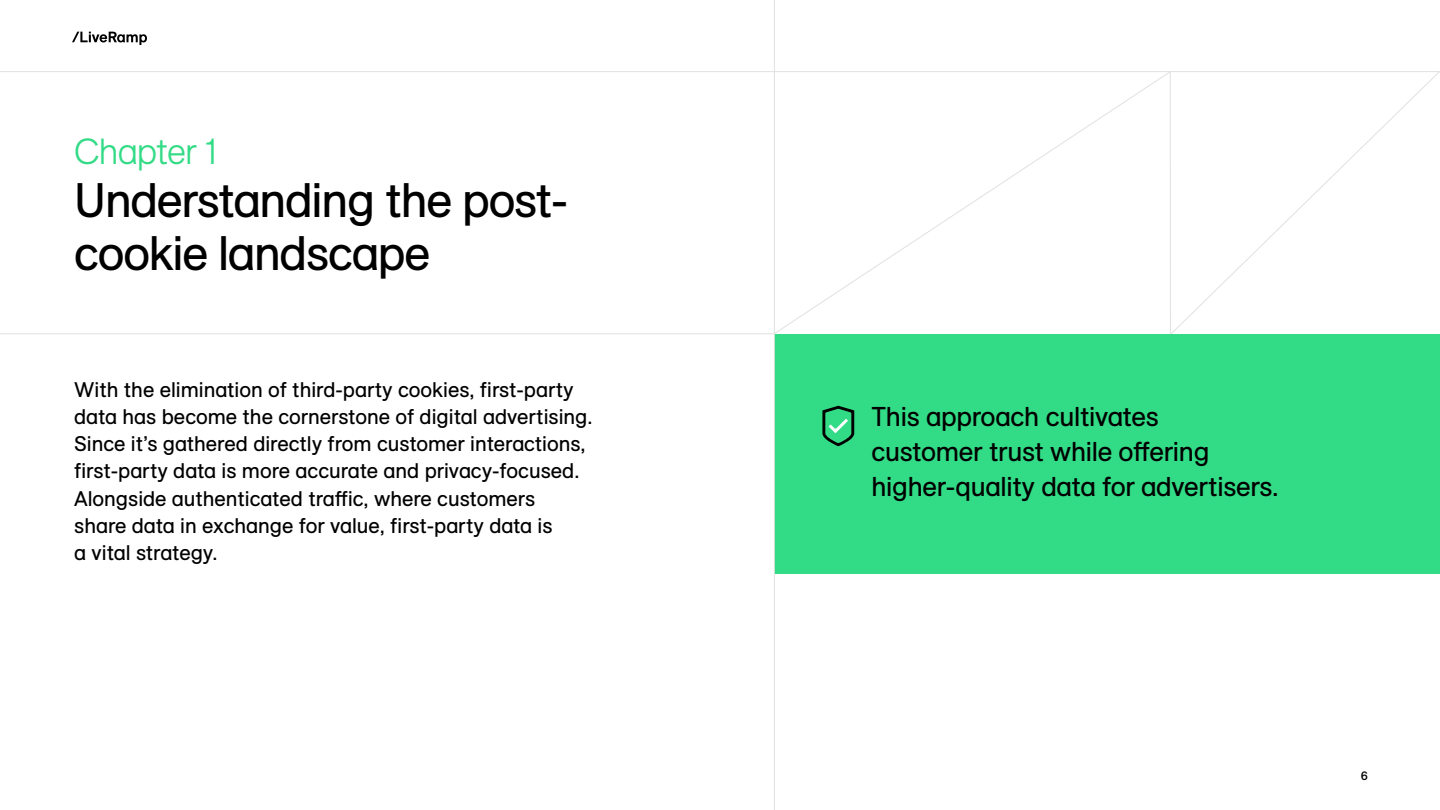
<style>
.page{position:relative;width:1440px;height:810px;background:#fff}
.page>*{position:absolute;margin:0;border:0;box-sizing:border-box;transform-origin:0 0}
.t1{font:48px/52.8px "Live Ramp Sans";letter-spacing:-.025em;color:#000}
.t2{font:300 36px "Live Ramp Sans";letter-spacing:-.025em;color:#32db86}
.t3{font:27px/35.1px "Live Ramp Sans";letter-spacing:-.01em;color:#000}
.t4{font:21px/27.3px "Live Ramp Sans";color:#000}
.t5{font:12px "Live Ramp Sans";color:#000}
.s1{font-weight:400;font-size:48px;color:#fff}
</style>
<div class="page">
<svg style="left:72px;top:32px;width:75px;height:13px"></svg>
<svg style="left:773px;top:72px;width:397px;height:263px"></svg>
<svg style="left:1170px;top:72px;width:270px;height:262px"></svg>
<div style="left:775px;top:334px;width:665px;height:240px;background:#32db86"></div>
<hr style="left:0;top:71px;width:1440px;height:1px;background:#e1e1df">
<hr style="left:774px;top:0;width:1px;height:810px;background:#e1e1df">
<hr style="left:0;top:333px;width:774px;height:1px;background:#e1e1df">
<svg style="left:822px;top:406px;width:32px;height:40px"></svg>
<h2 class="t2" style="left:74px;top:126px;width:155px">Chapter 1<span class="s1">:</span></h2>
<h1 class="t1" style="left:74px;top:173px;width:495px">Understanding the post&shy;cookie landscape</h1>
<p class="t4" style="left:74px;top:375px;width:520px">With the elimination of third-party cookies, first-party data has become the cornerstone of digital advertising.<br>Since it’s gathered directly from customer interactions, first-party data is more accurate and privacy-focused.<br>Alongside authenticated traffic, where customers share data in exchange for value, first-party data is<br>a vital strategy.</p>
<p class="t3" style="left:872px;top:398px;width:409px">This approach cultivates<br>customer trust while offering higher-quality data for advertisers.</p>
<p class="t5" style="left:1361px;top:767px;width:9px">6</p>
</div>
